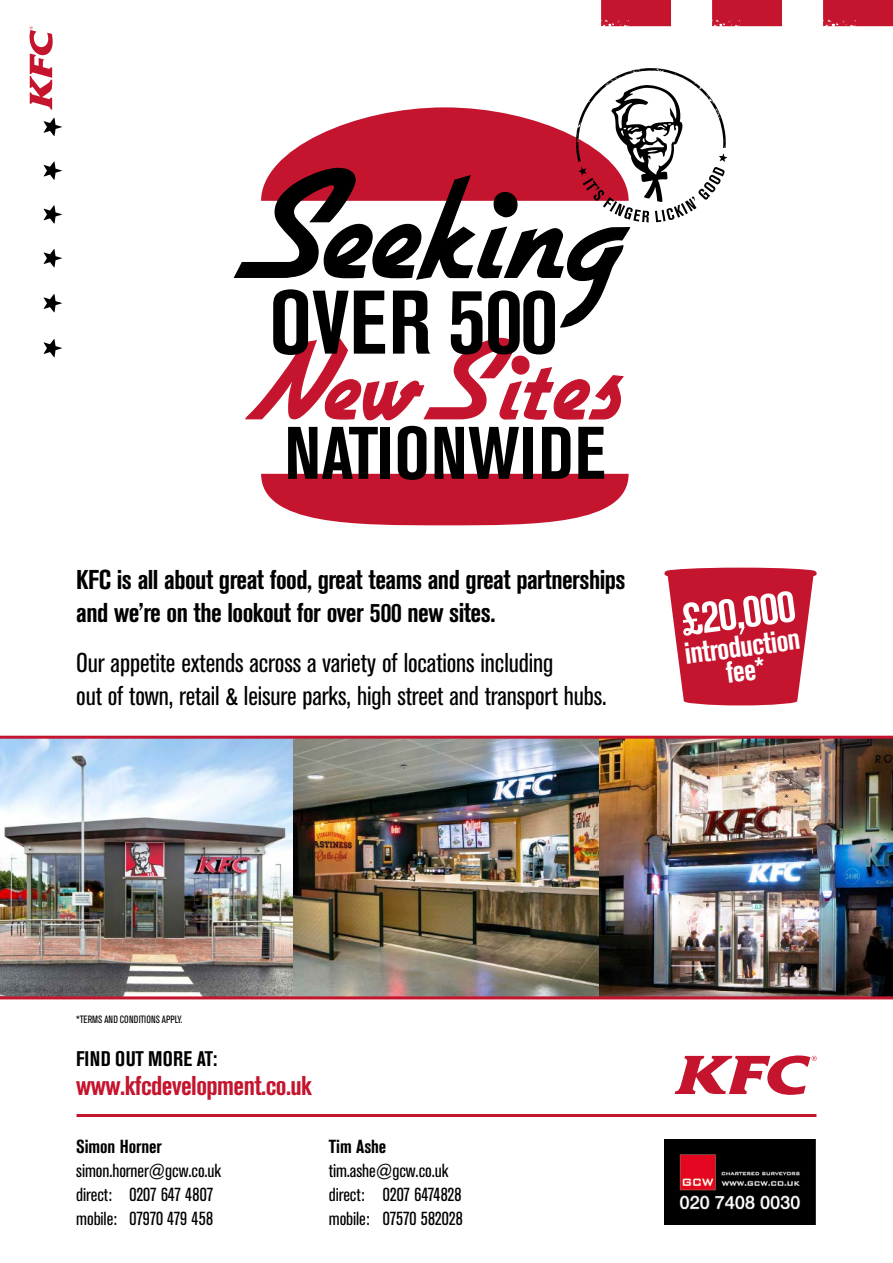
<style>
.page{position:relative;width:893px;height:1263px;background:#fff}
.page>*{position:absolute;margin:0;border:0;box-sizing:border-box;transform-origin:0 0}
.t1{font:154.65px "Gillies Normal";letter-spacing:-.045em;color:#000}
.t2{font:114px "Gillies Normal";letter-spacing:-.04em;color:#c5152e}
.t3{font:700 condensed 89.1px "Akzidenz Grotesk BE";color:#000}
.t4{font:700 condensed 73.5px "Akzidenz Grotesk BE";color:#000}
.t5{font:700 condensed 45.75px "Akzidenz Grotesk BE";color:#fff}
.t6{font:700 condensed 30px/24.3px "Akzidenz Grotesk BE";color:#fff;text-align:center}
.t7{font:condensed 27px/33.2px "Akzidenz Grotesk BE";letter-spacing:-.005em;color:#000}
.t8{font:700 condensed 27px/33.2px "Akzidenz Grotesk BE";letter-spacing:-.02em;color:#000}
.t9{font:700 condensed 27px "Akzidenz Grotesk BE";letter-spacing:-.02em;color:#c5152e}
.t10{font:700 condensed 21px "Akzidenz Grotesk BE";letter-spacing:.015em;color:#000}
.t11{font:condensed 18.75px/24px "Akzidenz Grotesk BE";letter-spacing:-.005em;color:#000}
.t12{font:700 condensed 18.75px "Akzidenz Grotesk BE";letter-spacing:-.005em;color:#000}
.t13{font:condensed 10.5px "Akzidenz Grotesk BE";color:#000}
.s1{font-size:93.75px}
</style>
<div class="page">
<svg style="left:261px;top:474px;width:368px;height:51px;background:#cc3147"></svg>
<img style="left:0;top:739px;width:893px;height:257px">
<svg style="left:245px;top:337px;width:379px;height:84px"></svg>
<div style="left:601px;top:0;width:70px;height:26px;background:#c5152e"></div>
<div style="left:823px;top:0;width:70px;height:26px;background:#c5152e"></div>
<div style="left:712px;top:0;width:70px;height:26px;background:#c5152e"></div>
<svg style="left:233px;top:68px;width:494px;height:260px"></svg>
<svg style="left:44px;top:205px;width:18px;height:19px"></svg>
<svg style="left:44px;top:249px;width:18px;height:18px"></svg>
<svg style="left:44px;top:161px;width:18px;height:19px"></svg>
<svg style="left:44px;top:118px;width:18px;height:18px"></svg>
<svg style="left:29px;top:26px;width:24px;height:84px"></svg>
<svg style="left:44px;top:294px;width:18px;height:18px"></svg>
<svg style="left:44px;top:339px;width:18px;height:18px"></svg>
<svg style="left:664px;top:568px;width:153px;height:137px;background:#ce394e"></svg>
<svg style="left:675px;top:1055px;width:142px;height:40px"></svg>
<hr style="left:0;top:996px;width:893px;height:3px;background:#c5152e">
<hr style="left:0;top:736px;width:893px;height:3px;background:#c5152e">
<hr style="left:77px;top:1114px;width:739px;height:3px;background:#c5152e">
<img style="left:664px;top:1139px;width:152px;height:85px">
<h1 class="t1" style="left:241px;top:138px;width:391px">Seeking</h1>
<h2 class="t2" style="left:250px;top:316px;width:377px">New Sites</h2>
<h3 class="t3" style="left:269px;top:272px;width:290px">OVER <span class="s1">500</span></h3>
<h3 class="t4" style="left:284px;top:411px;width:322px">NATIONWIDE</h3>
<h3 class="t8" style="left:76px;top:563px;width:551px">KFC is all about great food, great teams and great partnerships and we’re on the lookout for over 500 new sites.</h3>
<h3 class="t7" style="left:76px;top:646px;width:532px">Our appetite extends across a variety of locations including<br>out of town, retail &amp; leisure parks, high street and transport hubs.</h3>
<h3 class="t5" style="left:677px;top:595px;width:117px;rotate:-8deg">£20,000</h3>
<h3 class="t6" style="left:683px;top:642px;width:118px;rotate:-8deg">introduction fee*</h3>
<p class="t13" style="left:76px;top:1013px;width:108px">*TERMS AND CONDITIONS APPLY.</p>
<p class="t10" style="left:76px;top:1046px;width:143px">FIND OUT MORE AT:</p>
<h3 class="t9" style="left:76px;top:1070px;width:237px">www.kfcdevelopment.co.uk</h3>
<p class="t12" style="left:76px;top:1135px;width:87px">Simon Horner</p>
<p class="t11" style="left:76px;top:1158px;width:146px">simon.horner@gcw.co.uk direct: 0207 647 4807 mobile: 07970 479 458</p>
<p class="t12" style="left:329px;top:1135px;width:59px">Tim Ashe</p>
<p class="t11" style="left:329px;top:1158px;width:135px">tim.ashe@gcw.co.uk direct: 0207 6474828 mobile: 07570 582028</p>
</div>
